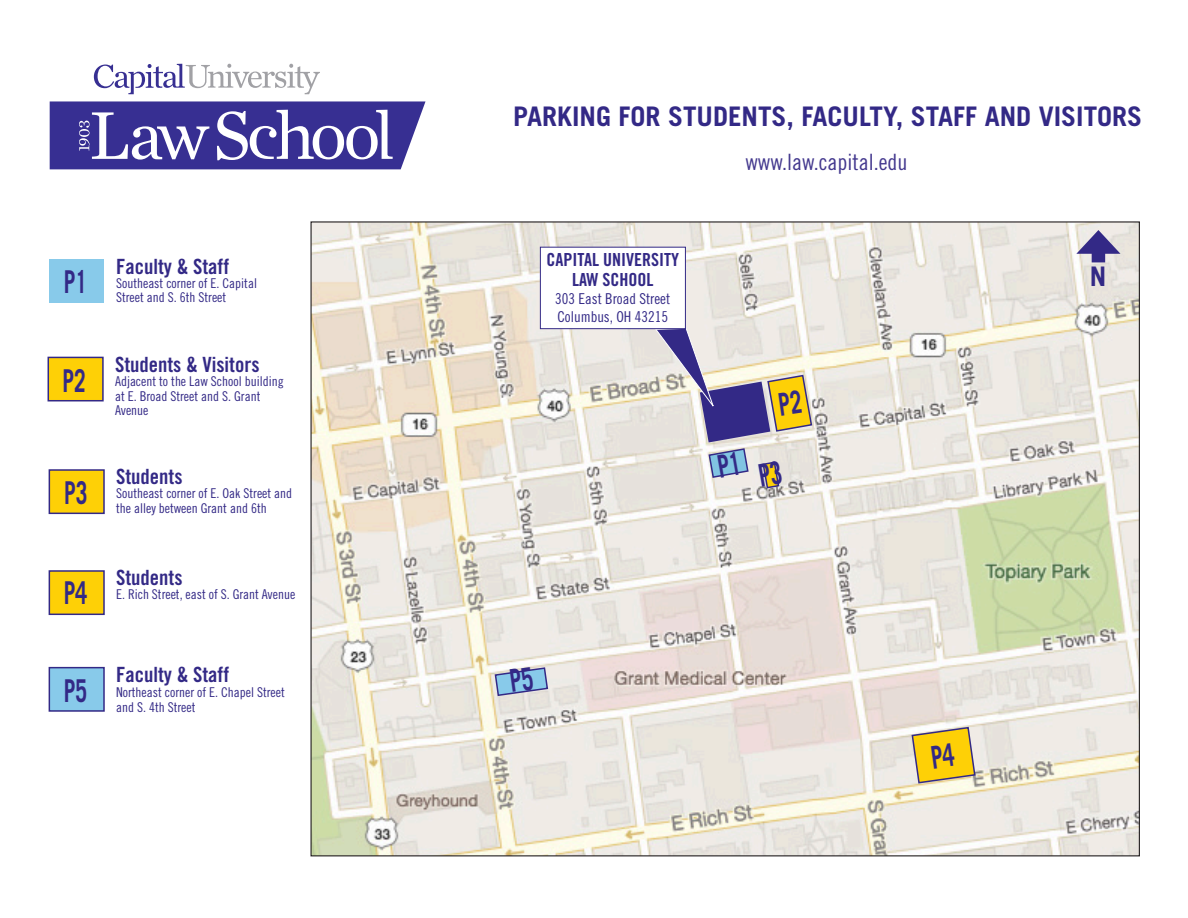
<style>
.page{position:relative;width:1188px;height:918px;background:#fff}
.page>*{position:absolute;margin:0;border:0;box-sizing:border-box;transform-origin:0 0}
.t1{font:700 31.5px "Trade Gothic LT Std";color:#332986;scale:.67 1}
.t2{font:700 27px "Trade Gothic LT Std";color:#332986}
.t3{font:22.5px "Trade Gothic LT Std Cn 18";color:#43388e}
.t4{font:21px "Trade Gothic LT Std Bd Cn 20";color:#332986}
.t5{font:18px "Trade Gothic LT Std Bd Cn 20";color:#332986}
.t6{font:15px "Trade Gothic LT Std Cn 18";color:#332986}
.t7{font:13.5px/14.2px "Trade Gothic LT Std Cn 18";color:#332986}
</style>
<div class="page">
<img style="left:312px;top:223px;width:826px;height:631px">
<div style="left:540px;top:247px;width:146px;height:82px;background:#fff;border:1px solid #332986"></div>
<svg style="left:50px;top:101px;width:376px;height:68px"></svg>
<svg style="left:94px;top:64px;width:226px;height:30px"></svg>
<div style="left:49px;top:259px;width:55px;height:44px;background:#88caea"></div>
<div style="left:48px;top:357px;width:56px;height:44px;background:#fed006;border:2px solid #332986"></div>
<div style="left:49px;top:469px;width:56px;height:45px;background:#fed006;border:2px solid #332986"></div>
<div style="left:49px;top:667px;width:56px;height:45px;background:#88caea;border:2px solid #332986"></div>
<div style="left:1092px;top:244px;width:13px;height:18px;background:#332986"></div>
<svg style="left:1076px;top:230px;width:45px;height:24px"></svg>
<div style="left:49px;top:570px;width:56px;height:45px;background:#fed006;border:2px solid #332986"></div>
<svg style="left:655px;top:328px;width:158px;height:161px;background:#c6c0bd"></svg>
<svg style="left:911px;top:726px;width:65px;height:58px;background:#e9c845"></svg>
<svg style="left:494px;top:666px;width:55px;height:31px;background:#9fc0da"></svg>
<p class="t1" style="left:64px;top:263px;width:36px">P1</p>
<p class="t1" style="left:63px;top:361px;width:36px">P2</p>
<p class="t1" style="left:64px;top:473px;width:36px">P3</p>
<p class="t1" style="left:64px;top:573px;width:36px">P4</p>
<p class="t1" style="left:64px;top:671px;width:36px">P5</p>
<p class="t4" style="left:116px;top:253px;width:115px">Faculty &amp; Staff</p>
<p class="t7" style="left:116px;top:276px;width:142px">Southeast corner of E. Capital<br>Street and S. 6th Street</p>
<p class="t4" style="left:115px;top:352px;width:146px">Students &amp; Visitors</p>
<p class="t7" style="left:115px;top:374px;width:170px">Adjacent to the Law School building at E. Broad Street and S. Grant</p>
<p class="t7" style="left:115px;top:403px;width:35px">Avenue</p>
<p class="t4" style="left:116px;top:464px;width:68px">Students</p>
<p class="t7" style="left:116px;top:486px;width:178px">Southeast corner of E. Oak Street and the alley between Grant and 6th</p>
<p class="t4" style="left:116px;top:564px;width:68px">Students</p>
<p class="t7" style="left:116px;top:587px;width:181px">E. Rich Street, east of S. Grant Avenue</p>
<p class="t4" style="left:116px;top:662px;width:115px">Faculty &amp; Staff</p>
<p class="t7" style="left:116px;top:684px;width:170px;line-height:15px">Northeast corner of E. Chapel Street and S. 4th Street</p>
<p class="t2" style="left:513px;top:100px;width:631px">PARKING FOR STUDENTS, FACULTY, STAFF AND VISITORS</p>
<p class="t3" style="left:745px;top:148px;width:164px">www.law.capital.edu</p>
<p class="t5" style="left:546px;top:249px;width:134px">CAPITAL UNIVERSITY</p>
<p class="t5" style="left:572px;top:268px;width:83px">LAW SCHOOL</p>
<p class="t6" style="left:555px;top:290px;width:116px">303 East Broad Street</p>
<p class="t6" style="left:557px;top:308px;width:112px">Columbus, OH 43215</p>
<p class="t2" style="left:1090px;top:260px;width:18px">N</p>
</div>
